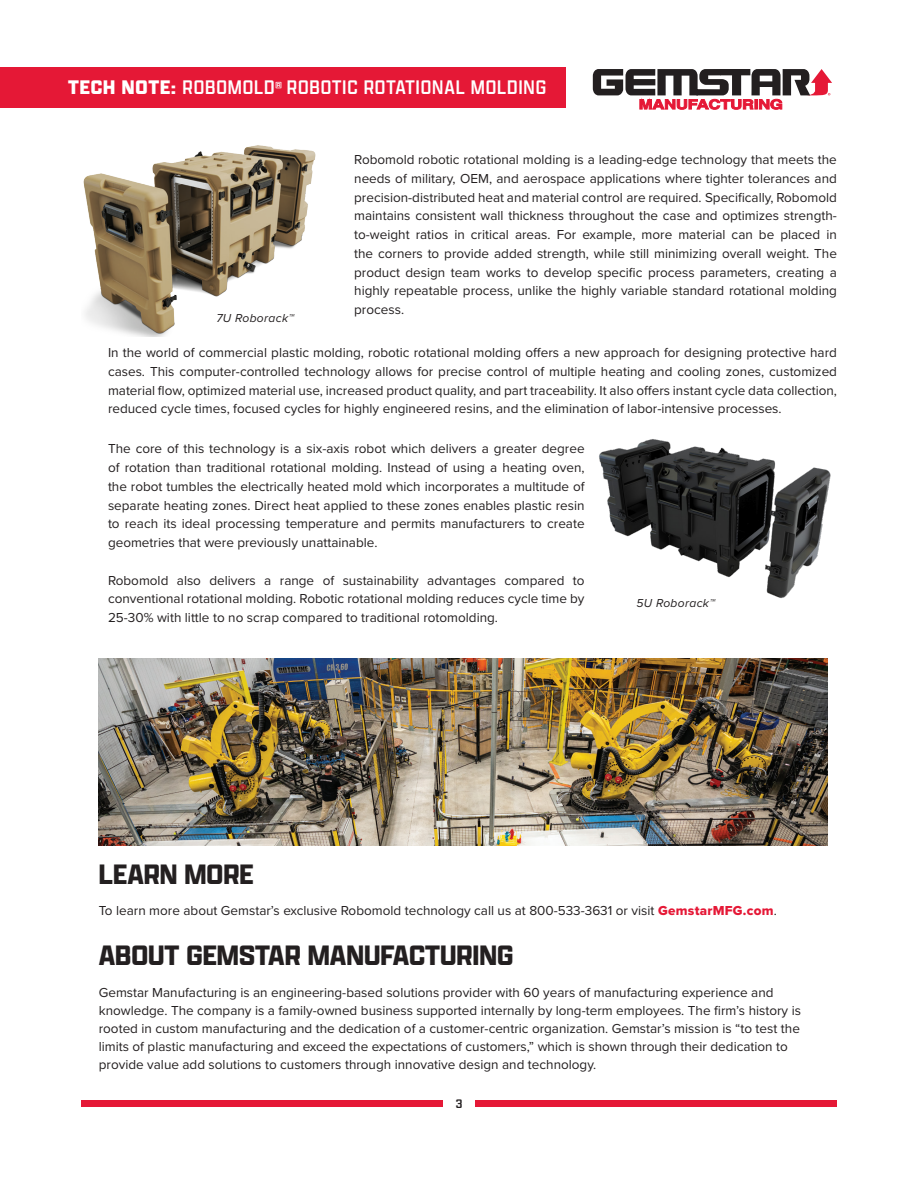
<style>
.page{position:relative;width:918px;height:1188px;background:#fff}
.page>*{position:absolute;margin:0;border:0;box-sizing:border-box;transform-origin:0 0}
.t1{font:700 30px "Apotek";color:#231f20}
.t2{font:21px "Apotek";letter-spacing:.04em;color:#fff}
.t3{font:900 21px "Apotek";letter-spacing:.04em;color:#fff}
.t4{font:13.5px/18.8px "Proxima Nova";color:#231f20;text-align:justify}
.t5{font:13.2px "Apotek Cond";color:#231f20;scale:1.14 1}
.t6{font:italic 12px "Proxima Nova";letter-spacing:.03em;color:#231f20}
.t7{font:7.8px "Apotek";color:#fff}
.s1{font-weight:400}
.s2{font-family:"Proxima Nova Extrabld";color:#e51836}
</style>
<div class="page">
<div style="left:81px;top:1100px;width:362px;height:7px;background:#e51836"></div>
<div style="left:475px;top:1100px;width:362px;height:7px;background:#e51836"></div>
<svg style="left:593px;top:69px;width:239px;height:41px"></svg>
<div style="left:0;top:68px;width:566px;height:40px;background:#e51836"></div>
<img style="left:83px;top:145px;width:233px;height:192px">
<img style="left:599px;top:439px;width:232px;height:160px">
<img style="left:99px;top:658px;width:729px;height:187px">
<p class="t3" style="left:68px;top:74px;width:208px">TECH NOTE: <span class="s1">ROBOMOLD</span></p>
<p class="t7" style="left:276px;top:80px;width:8px">®</p>
<p class="t2" style="left:287px;top:75px;width:261px">ROBOTIC ROTATIONAL MOLDING</p>
<p class="t6" style="left:216px;top:309px;width:79px">7U Roborack™</p>
<p class="t4" style="left:354px;top:150px;width:484px">Robomold robotic rotational molding is a leading-edge technology that meets the needs of military, OEM, and aerospace applications where tighter tolerances and precision-distributed heat and material control are required. Specifically, Robomold maintains consistent wall thickness throughout the case and optimizes strength&shy;to-weight ratios in critical areas. For example, more material can be placed in the corners to provide added strength, while still minimizing overall weight. The product design team works to develop specific process parameters, creating a highly repeatable process, unlike the highly variable standard rotational molding process.</p>
<p class="t4" style="left:108px;top:343px;width:731px">In the world of commercial plastic molding, robotic rotational molding offers a new approach for designing protective hard cases. This computer-controlled technology allows for precise control of multiple heating and cooling zones, customized material flow, optimized material use, increased product quality, and part traceability. It also offers instant cycle data collection, reduced cycle times, focused cycles for highly engineered resins, and the elimination of labor-intensive processes.</p>
<p class="t4" style="left:108px;top:439px;width:478px">The core of this technology is a six-axis robot which delivers a greater degree of rotation than traditional rotational molding. Instead of using a heating oven, the robot tumbles the electrically heated mold which incorporates a multitude of separate heating zones. Direct heat applied to these zones enables plastic resin to reach its ideal processing temperature and permits manufacturers to create geometries that were previously unattainable.</p>
<p class="t4" style="left:108px;top:570px;width:478px">Robomold also delivers a range of sustainability advantages compared to conventional rotational molding. Robotic rotational molding reduces cycle time by 25-30% with little to no scrap compared to traditional rotomolding.</p>
<p class="t6" style="left:636px;top:594px;width:80px">5U Roborack™</p>
<p class="t1" style="left:99px;top:855px;width:156px">LEARN MORE</p>
<p class="t4" style="left:99px;top:901px;width:680px">To learn more about Gemstar’s exclusive Robomold technology call us at 800-533-3631 or visit <span class="s2">GemstarMFG.com</span>.</p>
<p class="t1" style="left:99px;top:937px;width:416px">ABOUT GEMSTAR MANUFACTURING</p>
<p class="t4" style="left:99px;top:983px;width:704px;line-height:18px;text-align:left">Gemstar Manufacturing is an engineering-based solutions provider with 60 years of manufacturing experience and knowledge. The company is a family-owned business supported internally by long-term employees. The firm’s history is rooted in custom manufacturing and the dedication of a customer-centric organization. Gemstar’s mission is “to test the limits of plastic manufacturing and exceed the expectations of customers,” which is shown through their dedication to provide value add solutions to customers through innovative design and technology.</p>
<p class="t5" style="left:456px;top:1095px;width:7px">3</p>
</div>
